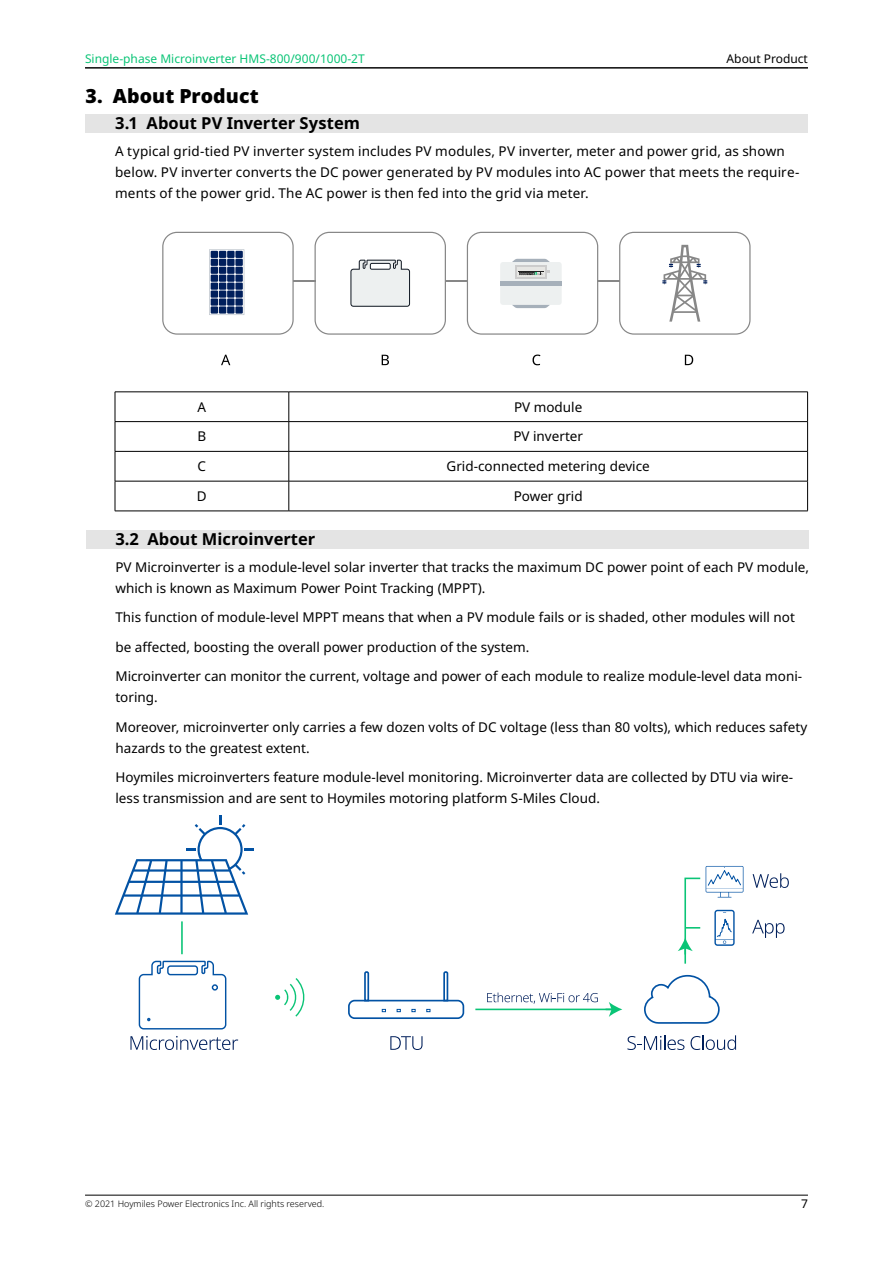
<style>
.page{position:relative;width:893px;height:1263px;background:#fff}
.page>*{position:absolute;margin:0;border:0;box-sizing:border-box;transform-origin:0 0}
.t1{font:900 19.5px "Noto Sans";letter-spacing:.005em;color:#000}
.t2{font:700 16.5px "Noto Sans";color:#000}
.t3{font:13.5px/29.5px "Noto Sans";color:#000}
.t4{font:12px "Noto Sans";color:#0ac476}
.t5{font:12px "Noto Sans";color:#000}
.t6{font:300 9px "Noto Sans";color:#000}
</style>
<div class="page">
<hr style="left:85px;top:1195px;width:723px;height:1px;background:#000">
<div style="left:85px;top:115px;width:723px;height:18px;background:#e4e4e4"></div>
<hr style="left:85px;top:68px;width:723px;height:1px;background:#000">
<hr style="left:115px;top:392px;width:174px;height:1px;background:#000">
<hr style="left:289px;top:392px;width:519px;height:1px;background:#000">
<hr style="left:115px;top:421px;width:174px;height:1px;background:#000">
<hr style="left:289px;top:421px;width:519px;height:1px;background:#000">
<hr style="left:115px;top:451px;width:174px;height:1px;background:#000">
<svg style="left:115px;top:392px;width:1px;height:89px"></svg>
<hr style="left:289px;top:451px;width:519px;height:1px;background:#000">
<svg style="left:289px;top:392px;width:1px;height:89px"></svg>
<svg style="left:807px;top:392px;width:1px;height:89px"></svg>
<hr style="left:115px;top:481px;width:174px;height:1px;background:#000">
<hr style="left:115px;top:481px;width:1px;height:30px;background:#000">
<hr style="left:289px;top:481px;width:519px;height:1px;background:#000">
<hr style="left:289px;top:481px;width:1px;height:30px;background:#000">
<hr style="left:807px;top:481px;width:1px;height:30px;background:#000">
<hr style="left:115px;top:511px;width:174px;height:1px;background:#000">
<hr style="left:289px;top:511px;width:519px;height:1px;background:#000">
<svg style="left:221px;top:355px;width:9px;height:10px"></svg>
<svg style="left:382px;top:355px;width:7px;height:10px"></svg>
<svg style="left:532px;top:355px;width:8px;height:10px"></svg>
<svg style="left:685px;top:355px;width:8px;height:10px"></svg>
<svg style="left:162px;top:232px;width:589px;height:103px"></svg>
<div style="left:86px;top:530px;width:723px;height:18px;background:#e4e4e4"></div>
<svg style="left:130px;top:1036px;width:108px;height:14px"></svg>
<svg style="left:390px;top:1036px;width:32px;height:14px"></svg>
<svg style="left:115px;top:815px;width:139px;height:100px"></svg>
<svg style="left:138px;top:960px;width:89px;height:70px"></svg>
<svg style="left:180px;top:877px;width:521px;height:134px"></svg>
<svg style="left:284px;top:989px;width:5px;height:16px"></svg>
<svg style="left:290px;top:984px;width:8px;height:27px"></svg>
<svg style="left:295px;top:978px;width:12px;height:39px"></svg>
<svg style="left:275px;top:995px;width:5px;height:5px"></svg>
<svg style="left:690px;top:1035px;width:46px;height:15px"></svg>
<svg style="left:753px;top:873px;width:36px;height:15px"></svg>
<svg style="left:752px;top:920px;width:33px;height:18px"></svg>
<svg style="left:347px;top:970px;width:373px;height:54px"></svg>
<svg style="left:706px;top:866px;width:37px;height:31px"></svg>
<svg style="left:714px;top:910px;width:21px;height:36px"></svg>
<svg style="left:685px;top:927px;width:15px;height:1px"></svg>
<svg style="left:678px;top:937px;width:15px;height:17px"></svg>
<svg style="left:627px;top:1035px;width:57px;height:15px"></svg>
<p class="t4" style="left:85px;top:51px;width:281px">Single-phase Microinverter HMS-800/900/1000-2T</p>
<h1 class="t1" style="left:85px;top:81px;width:175px">3. About Product</h1>
<p class="t2" style="left:115px;top:112px;width:246px">3.1 About PV Inverter System</p>
<p class="t3" style="left:115px;top:141px;width:686px;line-height:21px">A typical grid-tied PV inverter system includes PV modules, PV inverter, meter and power grid, as shown below. PV inverter converts the DC power generated by PV modules into AC power that meets the require&shy;ments of the power grid. The AC power is then fed into the grid via meter.</p>
<p class="t5" style="left:727px;top:51px;width:83px">About Product</p>
<p class="t3" style="left:198px;top:392px;width:10px">A</p>
<p class="t3" style="left:514px;top:392px;width:70px">PV module</p>
<p class="t3" style="left:197px;top:422px;width:10px">B</p>
<p class="t3" style="left:513px;top:422px;width:71px">PV inverter</p>
<p class="t3" style="left:198px;top:452px;width:10px">C</p>
<p class="t3" style="left:447px;top:452px;width:205px">Grid-connected metering device</p>
<p class="t3" style="left:197px;top:481px;width:11px">D</p>
<p class="t3" style="left:514px;top:481px;width:71px">Power grid</p>
<p class="t2" style="left:115px;top:528px;width:201px">3.2 About Microinverter</p>
<p class="t3" style="left:115px;top:556px;width:695px;line-height:21px">PV Microinverter is a module-level solar inverter that tracks the maximum DC power point of each PV module, which is known as Maximum Power Point Tracking (MPPT).</p>
<p class="t3" style="left:115px;top:603px;width:688px">This function of module-level MPPT means that when a PV module fails or is shaded, other modules will not be affected, boosting the overall power production of the system.<br>Microinverter can monitor the current, voltage and power of each module to realize module-level data moni-</p>
<p class="t3" style="left:115px;top:683px;width:693px">toring.<br>Moreover, microinverter only carries a few dozen volts of DC voltage (less than 80 volts), which reduces safety</p>
<p class="t3" style="left:115px;top:733px;width:679px">hazards to the greatest extent.<br>Hoymiles microinverters feature module-level monitoring. Microinverter data are collected by DTU via wire-</p>
<p class="t3" style="left:115px;top:784px;width:486px">less transmission and are sent to Hoymiles motoring platform S-Miles Cloud.</p>
<p class="t6" style="left:85px;top:1197px;width:241px">© 2021 Hoymiles Power Electronics Inc. All rights reserved.</p>
<p class="t5" style="left:801px;top:1195px;width:8px">7</p>
</div>
